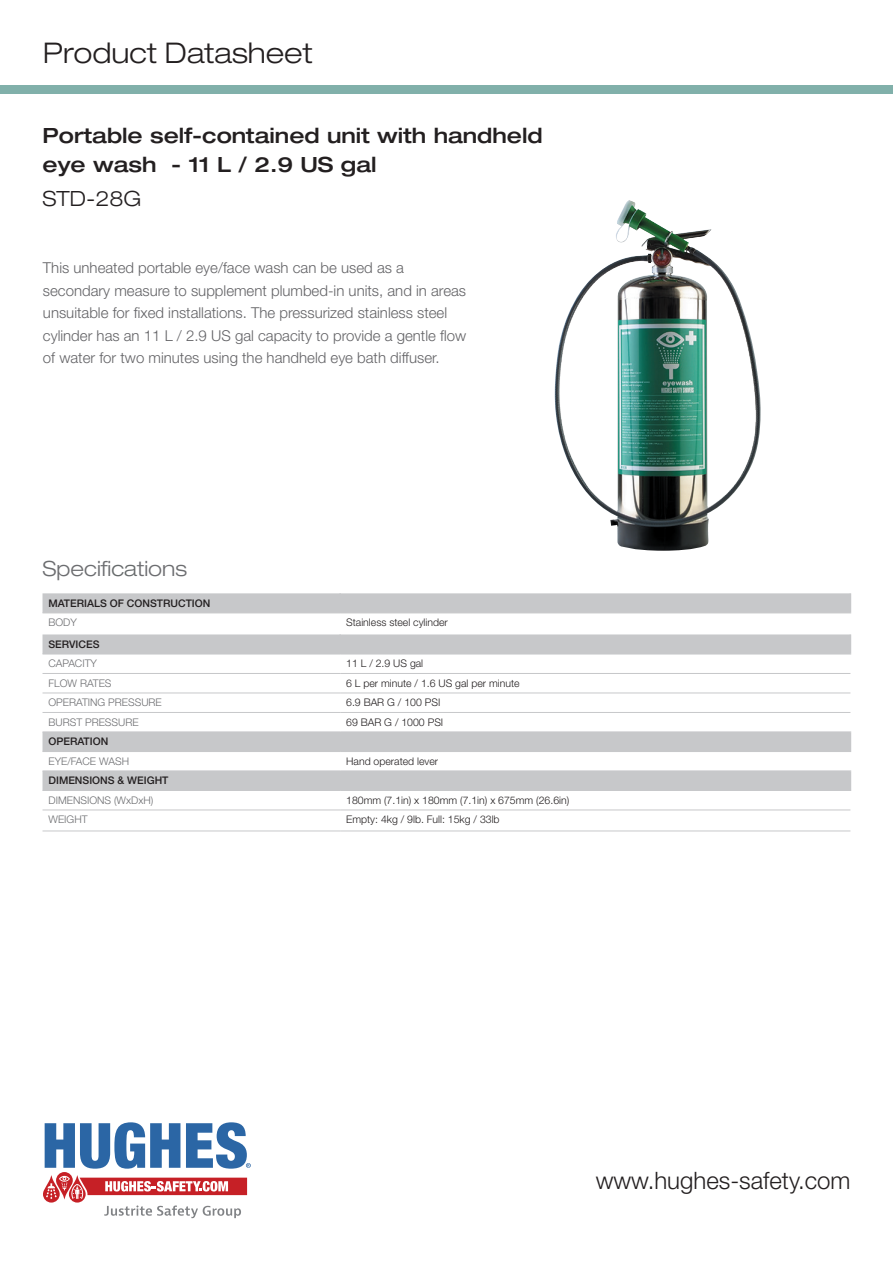
<style>
.page{position:relative;width:893px;height:1263px;background:#fff}
.page>*{position:absolute;margin:0;border:0;box-sizing:border-box;transform-origin:0 0}
.t1{font:300 expanded 28.5px "Helvetica Neue LT Std";color:#231f20}
.t2{font:300 24px "Helvetica Neue LT Std";color:#231f20}
.t3{font:500 expanded 21px/28.5px "Helvetica Neue LT Std";color:#231f20}
.t4{font:300 expanded 21px "Helvetica Neue LT Std";color:#6c6d70}
.t5{font:300 expanded 21px "Helvetica Neue LT Std";color:#231f20}
.t6{font:300 15px/22.5px "Helvetica Neue LT Std";color:#636366}
.t7{font:300 10.5px "Helvetica Neue LT Std";color:#231f20}
.t8{font:300 10.5px "Helvetica Neue LT Std";color:#6c6d70}
.t9{font:500 10.5px "Helvetica Neue LT Std";color:#231f20}
.s1{color:#666a6b}
</style>
<div class="page">
<svg style="left:43px;top:1122px;width:208px;height:96px"></svg>
<div style="left:0;top:85px;width:893px;height:9px;background:#81b0aa"></div>
<svg style="left:43px;top:593px;width:807px;height:197px"></svg>
<svg style="left:339px;top:593px;width:2px;height:19px"></svg>
<svg style="left:850px;top:593px;width:1px;height:19px"></svg>
<svg style="left:339px;top:634px;width:2px;height:19px"></svg>
<svg style="left:850px;top:634px;width:1px;height:19px"></svg>
<svg style="left:339px;top:732px;width:2px;height:19px"></svg>
<svg style="left:850px;top:732px;width:1px;height:19px"></svg>
<svg style="left:339px;top:771px;width:2px;height:19px"></svg>
<svg style="left:850px;top:771px;width:1px;height:19px"></svg>
<hr style="left:43px;top:790px;width:297px;height:1px;background:#c7c8ca">
<hr style="left:340px;top:790px;width:511px;height:1px;background:#c7c8ca">
<hr style="left:43px;top:809px;width:297px;height:1px;background:#c7c8ca">
<hr style="left:340px;top:809px;width:510px;height:1px;background:#c7c8ca">
<hr style="left:43px;top:830px;width:297px;height:1px;background:#c7c8ca">
<hr style="left:340px;top:830px;width:510px;height:1px;background:#c7c8ca">
<hr style="left:43px;top:731px;width:297px;height:1px;background:#c7c8ca">
<hr style="left:340px;top:731px;width:511px;height:1px;background:#c7c8ca">
<hr style="left:43px;top:612px;width:297px;height:1px;background:#c7c8ca">
<hr style="left:340px;top:612px;width:511px;height:1px;background:#c7c8ca">
<hr style="left:43px;top:653px;width:297px;height:1px;background:#c7c8ca">
<hr style="left:340px;top:653px;width:511px;height:1px;background:#c7c8ca">
<hr style="left:43px;top:751px;width:297px;height:1px;background:#c7c8ca">
<hr style="left:340px;top:751px;width:511px;height:1px;background:#c7c8ca">
<hr style="left:43px;top:770px;width:297px;height:1px;background:#c7c8ca">
<hr style="left:340px;top:770px;width:511px;height:1px;background:#c7c8ca">
<hr style="left:43px;top:673px;width:297px;height:1px;background:#c7c8ca">
<hr style="left:340px;top:673px;width:510px;height:1px;background:#c7c8ca">
<hr style="left:43px;top:693px;width:297px;height:1px;background:#c7c8ca">
<hr style="left:340px;top:693px;width:510px;height:1px;background:#c7c8ca">
<hr style="left:43px;top:712px;width:297px;height:1px;background:#c7c8ca">
<hr style="left:340px;top:712px;width:510px;height:1px;background:#c7c8ca">
<img style="left:554px;top:200px;width:207px;height:351px">
<h1 class="t1" style="left:43px;top:36px;width:271px">Product Datasheet</h1>
<p class="t3" style="left:43px;top:121px;width:502px">Portable self-contained unit with handheld eye wash - 11 L / 2.9 US gal</p>
<p class="t5" style="left:43px;top:186px;width:100px">STD-28G</p>
<p class="t6" style="left:43px;top:256px;width:425px">This unheated portable eye/face wash can be used as a secondary measure to supplement plumbed-in units, and in areas unsuitable for fixed installations. The pressurized stainless steel cylinder has an 11 L / 2.9 US gal capacity to provide a gentle flow of water for two minutes using the handheld eye bath diffuser.</p>
<p class="t4" style="left:43px;top:556px;width:146px">Specifi<span class="s1">ca</span>tions</p>
<p class="t9" style="left:49px;top:597px;width:163px">MATERIALS OF CONSTRUCTION</p>
<p class="t8" style="left:49px;top:616px;width:30px">BODY</p>
<p class="t7" style="left:346px;top:616px;width:103px">Stainless steel cylinder</p>
<p class="t9" style="left:49px;top:638px;width:52px">SERVICES</p>
<p class="t8" style="left:49px;top:657px;width:50px">CAPACITY</p>
<p class="t7" style="left:346px;top:657px;width:79px">11 L / 2.9 US gal</p>
<p class="t8" style="left:49px;top:677px;width:65px">FLOW RATES</p>
<p class="t7" style="left:346px;top:677px;width:175px">6 L per minute / 1.6 US gal per minute</p>
<p class="t8" style="left:49px;top:696px;width:115px">OPERATING PRESSURE</p>
<p class="t7" style="left:346px;top:696px;width:96px">6.9 BAR G / 100 PSI</p>
<p class="t8" style="left:49px;top:716px;width:92px">BURST PRESSURE</p>
<p class="t7" style="left:346px;top:716px;width:99px">69 BAR G / 1000 PSI</p>
<p class="t9" style="left:49px;top:735px;width:61px">OPERATION</p>
<p class="t8" style="left:49px;top:755px;width:82px">EYE/FACE WASH</p>
<p class="t7" style="left:346px;top:755px;width:94px">Hand operated lever</p>
<p class="t9" style="left:49px;top:774px;width:121px">DIMENSIONS &amp; WEIGHT</p>
<p class="t8" style="left:49px;top:794px;width:106px">DIMENSIONS (WxDxH)</p>
<p class="t7" style="left:346px;top:794px;width:225px">180mm (7.1in) x 180mm (7.1in) x 675mm (26.6in)</p>
<p class="t8" style="left:49px;top:813px;width:41px">WEIGHT</p>
<p class="t7" style="left:346px;top:813px;width:155px">Empty: 4kg / 9lb. Full: 15kg / 33lb</p>
<h2 class="t2" style="left:596px;top:1166px;width:256px">www.hughes-safety.com</h2>
</div>
